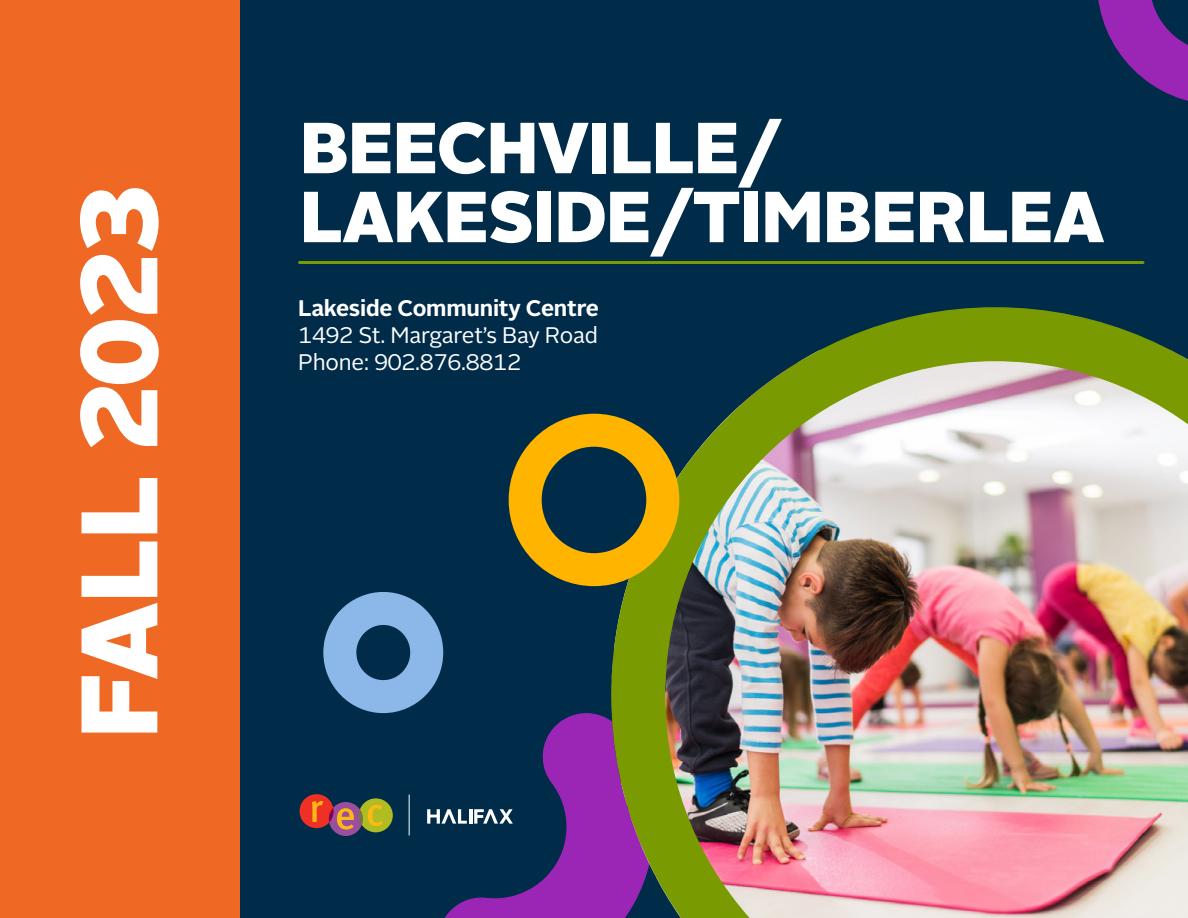
<style>
.page{position:relative;width:1188px;height:918px;background:#002b49}
.page>*{position:absolute;margin:0;border:0;box-sizing:border-box;transform-origin:0 0}
.t1{font:900 108.3px "Alright Sans";letter-spacing:-.01em;color:#fff}
.t2{font:900 72px/69px "Alright Sans";letter-spacing:-.01em;color:#fff}
.t3{font:22.5px/27px "Alright Sans";letter-spacing:-.01em;color:#fff}
.t4{font:700 22.5px "Alright Sans";letter-spacing:-.01em;color:#fff}
</style>
<div class="page">
<svg style="left:444px;top:713px;width:167px;height:205px"></svg>
<img style="left:611px;top:307px;width:577px;height:611px">
<div style="left:323px;top:592px;width:120px;height:121px;border:33px solid #8bb8e8;border-radius:50%"></div>
<div style="left:509px;top:414px;width:170px;height:172px;border:33px solid #ffb500;border-radius:50%"></div>
<div style="left:359px;top:798px;width:34px;height:34px;background:#afbc22;border-radius:50%"></div>
<div style="left:329px;top:802px;width:34px;height:34px;background:#9a4e9e;border-radius:50%"></div>
<div style="left:300px;top:794px;width:34px;height:34px;background:#ee3124;border-radius:50%"></div>
<svg style="left:312px;top:801px;width:11px;height:21px"></svg>
<svg style="left:329px;top:805px;width:54px;height:25px"></svg>
<hr style="left:409px;top:795px;width:1px;height:41px;background:#fff">
<hr style="left:469px;top:809px;width:3px;height:15px;background:#fff">
<svg style="left:474px;top:809px;width:39px;height:15px"></svg>
<svg style="left:427px;top:809px;width:40px;height:15px"></svg>
<hr style="left:300px;top:261px;width:843px;height:3px;background:#7a9a01">
<svg style="left:1098px;top:0;width:90px;height:101px"></svg>
<div style="left:0;top:0;width:240px;height:918px;background:#ef6924"></div>
<h1 class="t1" style="left:42px;top:739px;width:554px;rotate:-90deg">FALL 2023</h1>
<h2 class="t2" style="left:300px;top:113px;width:806px">BEECHVILLE/<br>LAKESIDE/TIMBERLEA</h2>
<p class="t4" style="left:298px;top:293px;width:302px">Lakeside Community Centre</p>
<p class="t3" style="left:298px;top:323px;width:301px">1492 St. Margaret’s Bay Road<br>Phone: 902.876.8812</p>
</div>
